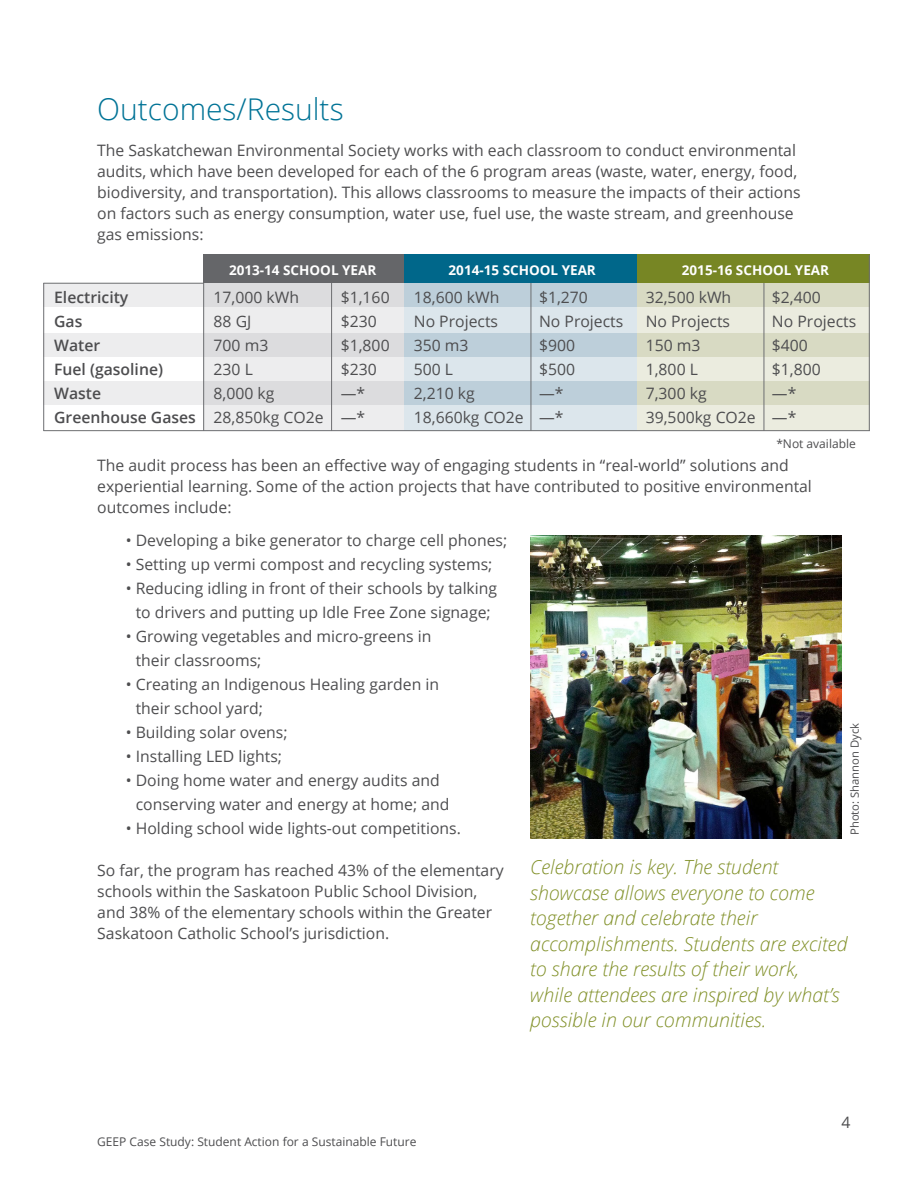
<style>
.page{position:relative;width:918px;height:1188px;background:#fff}
.page>*{position:absolute;margin:0;border:0;box-sizing:border-box;transform-origin:0 0}
.t1{font:300 30px "Open Sans";color:#007396}
.t2{font:italic 300 19.5px/25.5px "Open Sans";color:#82912a}
.t3{font:15.75px/24px "Open Sans";color:#4d4d4f}
.t4{font:600 15.75px/24px "Open Sans";color:#4d4d4f}
.t5{font:700 13.5px "Open Sans";color:#fff}
.t6{font:12px "Open Sans";color:#4d4d4f}
.t7{font:11.25px "Open Sans";color:#4d4d4f}
</style>
<div class="page">
<img style="left:530px;top:536px;width:311px;height:302px">
<div style="left:43px;top:333px;width:160px;height:23px;background:#ededee"></div>
<div style="left:43px;top:381px;width:160px;height:24px;background:#ededee"></div>
<div style="left:43px;top:283px;width:160px;height:24px;background:#ededee"></div>
<div style="left:203px;top:255px;width:201px;height:176px;background:linear-gradient(to right,#e5e5e6,#e5e5e6)"></div>
<svg style="left:404px;top:283px;width:233px;height:147px;fill:#dce6ec"></svg>
<svg style="left:637px;top:283px;width:232px;height:147px;fill:#ebecdf"></svg>
<div style="left:203px;top:255px;width:201px;height:28px;background:#656669"></div>
<div style="left:404px;top:255px;width:233px;height:28px;background:#00678a"></div>
<div style="left:637px;top:255px;width:233px;height:28px;background:#778624"></div>
<hr style="left:331px;top:283px;width:1px;height:148px;background:#6d6e71">
<hr style="left:203px;top:283px;width:1px;height:148px;background:#6d6e71">
<hr style="left:43px;top:283px;width:1px;height:148px;background:#6d6e71">
<hr style="left:43px;top:283px;width:161px;height:1px;background:#6d6e71">
<hr style="left:43px;top:430px;width:827px;height:1px;background:#6d6e71">
<hr style="left:531px;top:283px;width:1px;height:148px;background:#6d6e71">
<hr style="left:764px;top:283px;width:1px;height:148px;background:#6d6e71">
<hr style="left:869px;top:255px;width:1px;height:176px;background:#6d6e71">
<h1 class="t1" style="left:97px;top:89px;width:248px">Outcomes/Results</h1>
<p class="t3" style="left:97px;top:140px;width:705px;line-height:21px">The Saskatchewan Environmental Society works with each classroom to conduct environmental audits, which have been developed for each of the 6 program areas (waste, water, energy, food, biodiversity, and transportation). This allows classrooms to measure the impacts of their actions on factors such as energy consumption, water use, fuel use, the waste stream, and greenhouse gas emissions:</p>
<p class="t5" style="left:229px;top:260px;width:149px">2013-14 SCHOOL YEAR</p>
<p class="t5" style="left:449px;top:260px;width:149px">2014-15 SCHOOL YEAR</p>
<p class="t5" style="left:682px;top:260px;width:149px">2015-16 SCHOOL YEAR</p>
<p class="t3" style="left:414px;top:284px;width:111px">18,600 kWh<br>No Projects<br>350 m3<br>500 L<br>2,210 kg<br>18,660kg CO2e</p>
<p class="t3" style="left:646px;top:284px;width:111px">32,500 kWh<br>No Projects<br>150 m3<br>1,800 L<br>7,300 kg<br>39,500kg CO2e</p>
<p class="t4" style="left:54px;top:285px;width:143px">Electricity<br>Gas<br>Water<br>Fuel (gasoline)<br>Waste<br>Greenhouse Gases</p>
<p class="t3" style="left:214px;top:284px;width:111px">17,000 kWh<br>88 GJ<br>700 m3<br>230 L<br>8,000 kg<br>28,850kg CO2e</p>
<p class="t3" style="left:341px;top:284px;width:50px">$1,160 $230 $1,800 $230 —* —*</p>
<p class="t3" style="left:539px;top:284px;width:86px">$1,270<br>No Projects $900<br>$500<br>—*<br>—*</p>
<p class="t3" style="left:772px;top:285px;width:86px">$2,400<br>No Projects $400 $1,800<br>—*<br>—*</p>
<p class="t6" style="left:776px;top:436px;width:81px">*Not available</p>
<p class="t3" style="left:97px;top:455px;width:716px;line-height:21px">The audit process has been an effective way of engaging students in “real-world” solutions and experiential learning. Some of the action projects that have contributed to positive environmental outcomes include:</p>
<p class="t3" style="left:126px;top:528px;width:383px">• Developing a bike generator to charge cell phones;</p>
<p class="t3" style="left:126px;top:552px;width:368px">• Setting up vermi compost and recycling systems;</p>
<p class="t3" style="left:126px;top:576px;width:373px;text-align:center">• Reducing idling in front of their schools by talking to drivers and putting up Idle Free Zone signage;</p>
<p class="t3" style="left:136px;top:624px;width:297px;text-indent:-10px">• Growing vegetables and micro-greens in their classrooms;</p>
<p class="t3" style="left:136px;top:672px;width:305px;text-indent:-10px">• Creating an Indigenous Healing garden in their school yard;</p>
<p class="t3" style="left:126px;top:720px;width:163px">• Building solar ovens;</p>
<p class="t3" style="left:126px;top:744px;width:158px">• Installing LED lights;</p>
<p class="t3" style="left:136px;top:768px;width:315px;text-indent:-10px">• Doing home water and energy audits and conserving water and energy at home; and</p>
<p class="t3" style="left:126px;top:816px;width:337px">• Holding school wide lights-out competitions.</p>
<p class="t3" style="left:97px;top:860px;width:408px;line-height:21px">So far, the program has reached 43% of the elementary schools within the Saskatoon Public School Division, and 38% of the elementary schools within the Greater Saskatoon Catholic School’s jurisdiction.</p>
<p class="t7" style="left:847px;top:835px;width:114px;rotate:-90deg">Photo: Shannon Dyck</p>
<p class="t2" style="left:530px;top:854px;width:319px">Celebration is key. The student showcase allows everyone to come together and celebrate their accomplishments. Students are excited to share the results of their work,<br>while attendees are inspired by what’s possible in our communities.</p>
<p class="t6" style="left:97px;top:1133px;width:321px">GEEP Case Study: Student Action for a Sustainable Future</p>
<p class="t3" style="left:841px;top:1110px;width:11px">4</p>
</div>
